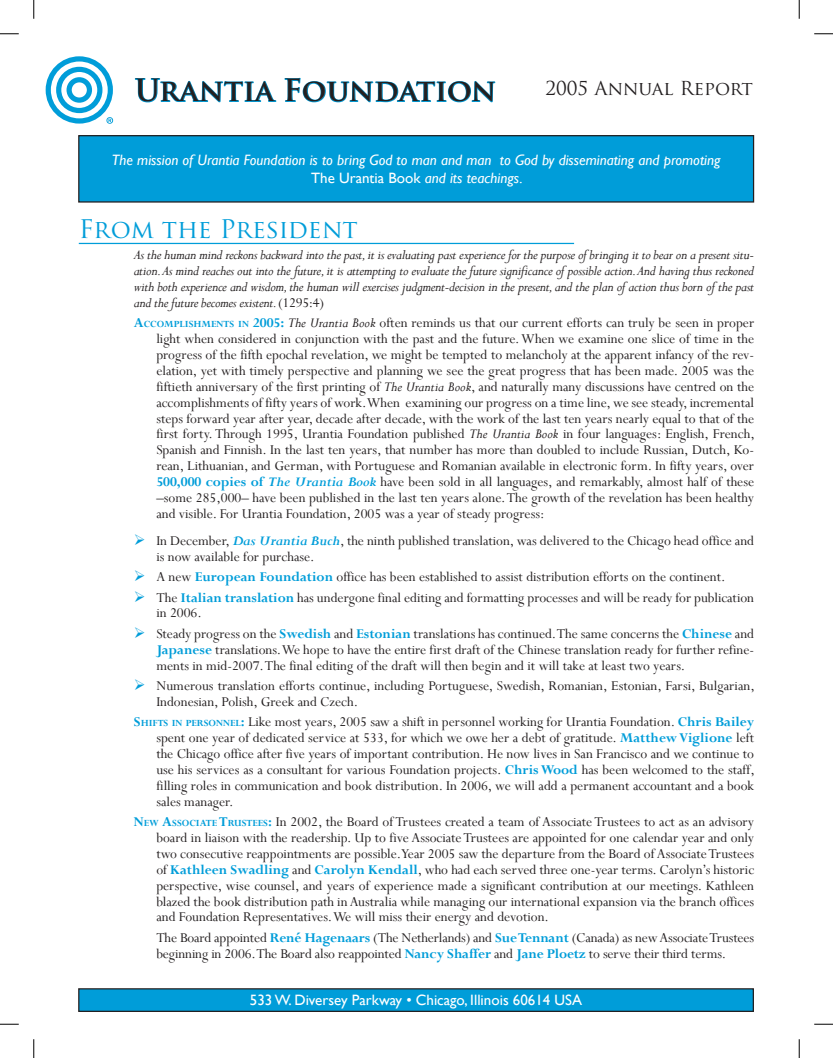
<style>
.page{position:relative;width:833px;height:1058px;background:#fff}
.page>*{position:absolute;margin:0;border:0;box-sizing:border-box;transform-origin:0 0}
.t1{font:700 30px "Trajan Pro";color:#231f20}
.t2{font:25px "Trajan Pro";color:#009dd9}
.t3{font:18.75px "Trajan Pro";color:#231f20}
.t4{font:15px/15.9px "Perpetua";color:#231f20;text-align:justify}
.t5{font:italic 15px/15.9px "Perpetua";letter-spacing:-.02em;color:#231f20;text-align:justify}
.t6{font:italic 15px/18px "Gill Sans";color:#fff;text-align:center}
.t7{font:15px "Gill Sans";color:#fff}
.s1{font-style:normal}
.s2{font-weight:700;color:#009dd9}
.s3{font-weight:700;font-size:10.5px;color:#009dd9}
.s4{font-style:italic}
.s5{font-weight:700;font-style:italic;color:#009dd9}
.s6{color:#009dd9}
</style>
<div class="page">
<svg style="left:134px;top:78px;width:143px;height:25px"></svg>
<svg style="left:284px;top:77px;width:212px;height:26px"></svg>
<svg style="left:46px;top:56px;width:67px;height:68px"></svg>
<hr style="left:79px;top:243px;width:495px;height:1px;background:#009dd9">
<div style="left:79px;top:136px;width:674px;height:66px;background:#009dd9"></div>
<div style="left:78px;top:135px;width:676px;height:67px;border:1px solid #231f20"></div>
<div style="left:79px;top:988px;width:674px;height:23px;background:#009dd9"></div>
<div style="left:78px;top:988px;width:676px;height:23px;border:1px solid #231f20"></div>
<svg style="left:0;top:33px;width:19px;height:2px"></svg>
<svg style="left:814px;top:33px;width:18px;height:2px"></svg>
<svg style="left:0;top:1023px;width:19px;height:2px"></svg>
<svg style="left:814px;top:1023px;width:18px;height:2px"></svg>
<svg style="left:33px;top:0;width:2px;height:19px"></svg>
<svg style="left:33px;top:1039px;width:2px;height:19px"></svg>
<svg style="left:798px;top:0;width:2px;height:19px"></svg>
<svg style="left:798px;top:1039px;width:2px;height:19px"></svg>
<h1 class="t1" style="left:135px;top:72px;width:363px">Urantia Foundation</h1>
<p class="t3" style="left:545px;top:76px;width:209px">2005 Annual Report</p>
<p class="t6" style="left:112px;top:151px;width:610px">The mission of Urantia Foundation is to bring God to man and man to God by disseminating and promoting<br><span class="s1">The Urantia Book</span> and its teachings.</p>
<h2 class="t2" style="left:79px;top:213px;width:280px">From the President</h2>
<p class="t5" style="left:134px;top:246px;width:622px">As the human mind reckons backward into the past, it is evaluating past experience for the purpose of bringing it to bear on a present situ&shy;ation.As mind reaches out into the future, it is attempting to evaluate the future significance of possible action.And having thus reckoned with both experience and wisdom, the human will exercises judgment-decision in the present, and the plan of action thus born of the past and the future becomes existent. <span class="s1">(1295:4)</span></p>
<p class="t4" style="left:156px;top:315px;width:600px;text-indent:-22px"><span class="s2">A</span><span class="s3">CCOMPLISHMENTS IN</span> <span class="s2">2005:</span> <span class="s4">The Urantia Book</span> often reminds us that our current efforts can truly be seen in proper light when considered in conjunction with the past and the future. When we examine one slice of time in the progress of the fifth epochal revelation, we might be tempted to melancholy at the apparent infancy of the rev&shy;elation, yet with timely perspective and planning we see the great progress that has been made. 2005 was the fiftieth anniversary of the first printing of <span class="s4">The Urantia Book</span>, and naturally many discussions have centred on the accomplishments of fifty years of work. When examining our progress on a time line, we see steady, incremental steps forward year after year, decade after decade, with the work of the last ten years nearly equal to that of the first forty. Through 1995, Urantia Foundation published <span class="s4">The Urantia Book</span> in four languages: English, French, Spanish and Finnish. In the last ten years, that number has more than doubled to include Russian, Dutch, Ko&shy;rean, Lithuanian, and German, with Portuguese and Romanian available in electronic form. In fifty years, over <span class="s2">500,000 copies of</span> <span class="s5">The Urantia Book</span> have been sold in all languages, and remarkably, almost half of these –some 285,000– have been published in the last ten years alone. The growth of the revelation has been healthy and visible. For Urantia Foundation, 2005 was a year of steady progress:</p>
<p class="t4" style="left:156px;top:532px;width:599px;text-indent:-23px"><span class="s6">➢</span> In December, <span class="s5">Das Urantia Buch</span>, the ninth published translation, was delivered to the Chicago head office and is now available for purchase.</p>
<p class="t4" style="left:134px;top:568px;width:593px"><span class="s6">➢</span> A new <span class="s2">European Foundation</span> office has been established to assist distribution efforts on the continent.</p>
<p class="t4" style="left:156px;top:589px;width:599px;text-indent:-22px"><span class="s6">➢</span> The <span class="s2">Italian translation</span> has undergone final editing and formatting processes and will be ready for publication in 2006.</p>
<p class="t4" style="left:156px;top:625px;width:599px;text-indent:-22px"><span class="s6">➢</span> Steady progress on the <span class="s2">Swedish</span> and <span class="s2">Estonian</span> translations has continued. The same concerns the <span class="s2">Chinese</span> and <span class="s2">Japanese</span> translations. We hope to have the entire first draft of the Chinese translation ready for further refine&shy;ments in mid-2007. The final editing of the draft will then begin and it will take at least two years.</p>
<p class="t4" style="left:156px;top:677px;width:600px;text-indent:-22px"><span class="s6">➢</span> Numerous translation efforts continue, including Portuguese, Swedish, Romanian, Estonian, Farsi, Bulgarian,<br>Indonesian, Polish, Greek and Czech.</p>
<p class="t4" style="left:156px;top:713px;width:600px;text-indent:-22px"><span class="s2">S</span><span class="s3">HIFTS IN PERSONNEL</span><span class="s2">:</span> Like most years, 2005 saw a shift in personnel working for Urantia Foundation. <span class="s2">Chris Bailey </span>spent one year of dedicated service at 533, for which we owe her a debt of gratitude. <span class="s2">Matthew Viglione</span> left the Chicago office after five years of important contribution. He now lives in San Francisco and we continue to use his services as a consultant for various Foundation projects. <span class="s2">Chris Wood</span> has been welcomed to the staff, filling roles in communication and book distribution. In 2006, we will add a permanent accountant and a book sales manager.</p>
<p class="t4" style="left:156px;top:813px;width:599px;text-indent:-22px"><span class="s2">N</span><span class="s3">EW</span> <span class="s2">A</span><span class="s3">SSOCIATE</span> <span class="s2">T</span><span class="s3">RUSTEES</span><span class="s2">:</span> In 2002, the Board of Trustees created a team of Associate Trustees to act as an advisory board in liaison with the readership. Up to five Associate Trustees are appointed for one calendar year and only two consecutive reappointments are possible. Year 2005 saw the departure from the Board of Associate Trustees of <span class="s2">Kathleen Swadling</span> and <span class="s2">Carolyn Kendall</span>, who had each served three one-year terms. Carolyn’s historic perspective, wise counsel, and years of experience made a significant contribution at our meetings. Kathleen blazed the book distribution path in Australia while managing our international expansion via the branch offices and Foundation Representatives. We will miss their energy and devotion.</p>
<p class="t4" style="left:156px;top:929px;width:599px">The Board appointed <span class="s2">René Hagenaars</span> (The Netherlands) and <span class="s2">Sue Tennant</span> (Canada) as new Associate Trustees beginning in 2006. The Board also reappointed <span class="s2">Nancy Shaffer</span> and <span class="s2">Jane Ploetz</span> to serve their third terms.</p>
<p class="t7" style="left:250px;top:991px;width:334px">533 W. Diversey Parkway • Chicago, Illinois 60614 USA</p>
</div>
